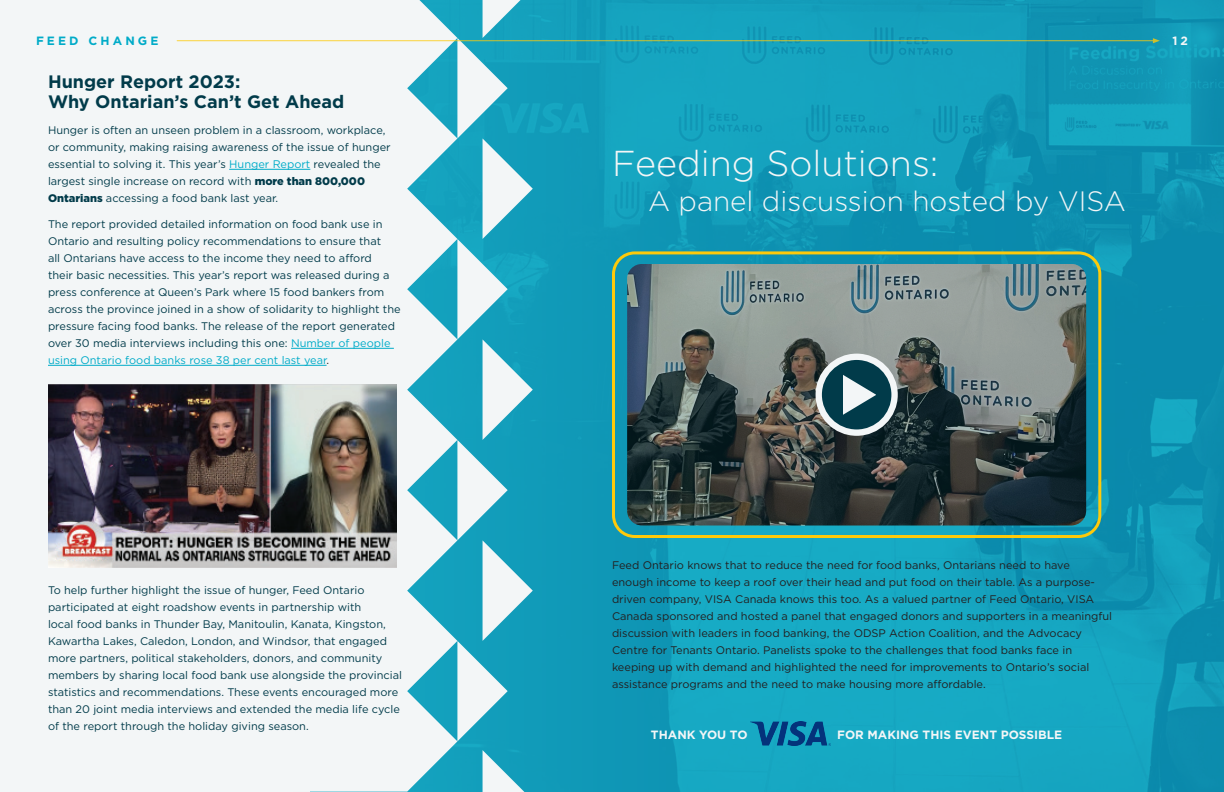
<style>
.page{position:relative;width:1224px;height:792px;background:#fff}
.page>*{position:absolute;margin:0;border:0;box-sizing:border-box;transform-origin:0 0}
.t1{font:300 36px "Gotham";color:#f3f6f7}
.t2{font:300 28px "Gotham";color:#f3f6f7}
.t3{font:700 18px/20px "Gotham";color:#013b4a}
.t4{font:700 12px "Gotham";color:#f3f6f7}
.t5{font:700 12px "Gotham";letter-spacing:.26em;color:#00abc8}
.t6{font:11px/17px "Gotham";color:#013b4a}
.t7{font:11px/17px "Gotham";color:#231f20}
.s1{color:#00abc8}
.s2{font-weight:900}
.s3{color:#231f20}
</style>
<div class="page">
<div style="left:0;top:0;width:310px;height:792px;background:#f3f6f7"></div>
<img style="left:457px;top:0;width:767px;height:792px">
<svg style="left:483px;top:750px;width:41px;height:42px"></svg>
<svg style="left:457px;top:0;width:76px;height:741px"></svg>
<svg style="left:97px;top:0;width:360px;height:792px"></svg>
<hr style="left:229px;top:169px;width:81px;height:1px;background:#00abc8">
<hr style="left:291px;top:348px;width:103px;height:1px;background:#00abc8">
<hr style="left:48px;top:365px;width:279px;height:1px;background:#00abc8">
<div style="left:612px;top:251px;width:489px;height:287px;border:3px solid #feca0a;border-radius:21px"></div>
<svg style="left:627px;top:264px;width:459px;height:261px;background:#596463"></svg>
<svg style="left:819px;top:357px;width:76px;height:76px"></svg>
<div style="left:816px;top:354px;width:82px;height:82px;border:6px solid #f3f6f7;border-radius:50%"></div>
<svg style="left:837px;top:368px;width:49px;height:55px"></svg>
<hr style="left:177px;top:40px;width:977px;height:1px;background:#feca0a">
<svg style="left:1153px;top:38px;width:7px;height:5px"></svg>
<img style="left:48px;top:384px;width:349px;height:184px">
<img style="left:751px;top:721px;width:79px;height:24px">
<p class="t5" style="left:36px;top:33px;width:124px">FEED CHANGE</p>
<p class="t4" style="left:1172px;top:33px;width:17px">1 2</p>
<h3 class="t3" style="left:48px;top:72px;width:298px">Hunger Report 2023:<br>Why Ontarian’s Can’t Get Ahead</h3>
<p class="t6" style="left:48px;top:122px;width:344px">Hunger is often an unseen problem in a classroom, workplace, or community, making raising awareness of the issue of hunger essential to solving it. This year’s <span class="s1">Hunger Report</span> revealed the largest single increase on record with <span class="s2">more than 800,000<br>Ontarians</span> accessing a food bank last year.</p>
<p class="t6" style="left:48px;top:216px;width:354px">The report provided detailed information on food bank use in Ontario and resulting policy recommendations to ensure that<br>all Ontarians have access to the income they need to afford<br>their basic necessities. This year’s report was released during a press conference at Queen’s Park where 15 food bankers from across the province joined in a show of solidarity to highlight the pressure facing food banks. The release of the report generated over 30 media interviews including this one: <span class="s1">Number of people using Ontario food banks rose 38 per cent last year</span><span class="s3">.</span></p>
<p class="t6" style="left:48px;top:582px;width:356px">To help further highlight the issue of hunger, Feed Ontario participated at eight roadshow events in partnership with<br>local food banks in Thunder Bay, Manitoulin, Kanata, Kingston, Kawartha Lakes, Caledon, London, and Windsor, that engaged more partners, political stakeholders, donors, and community members by sharing local food bank use alongside the provincial statistics and recommendations. These events encouraged more than 20 joint media interviews and extended the media life cycle of the report through the holiday giving season.</p>
<h1 class="t1" style="left:612px;top:140px;width:328px">Feeding Solutions:</h1>
<h2 class="t2" style="left:648px;top:183px;width:480px">A panel discussion hosted by VISA</h2>
<p class="t7" style="left:612px;top:556px;width:502px">Feed Ontario knows that to reduce the need for food banks, Ontarians need to have enough income to keep a roof over their head and put food on their table. As a purpose&shy;driven company, VISA Canada knows this too. As a valued partner of Feed Ontario, VISA Canada sponsored and hosted a panel that engaged donors and supporters in a meaningful discussion with leaders in food banking, the ODSP Action Coalition, and the Advocacy Centre for Tenants Ontario. Panelists spoke to the challenges that food banks face in keeping up with demand and highlighted the need for improvements to Ontario’s social assistance programs and the need to make housing more affordable.</p>
<p class="t4" style="left:651px;top:726px;width:98px">THANK YOU TO</p>
<p class="t4" style="left:837px;top:726px;width:227px">FOR MAKING THIS EVENT POSSIBLE</p>
</div>
